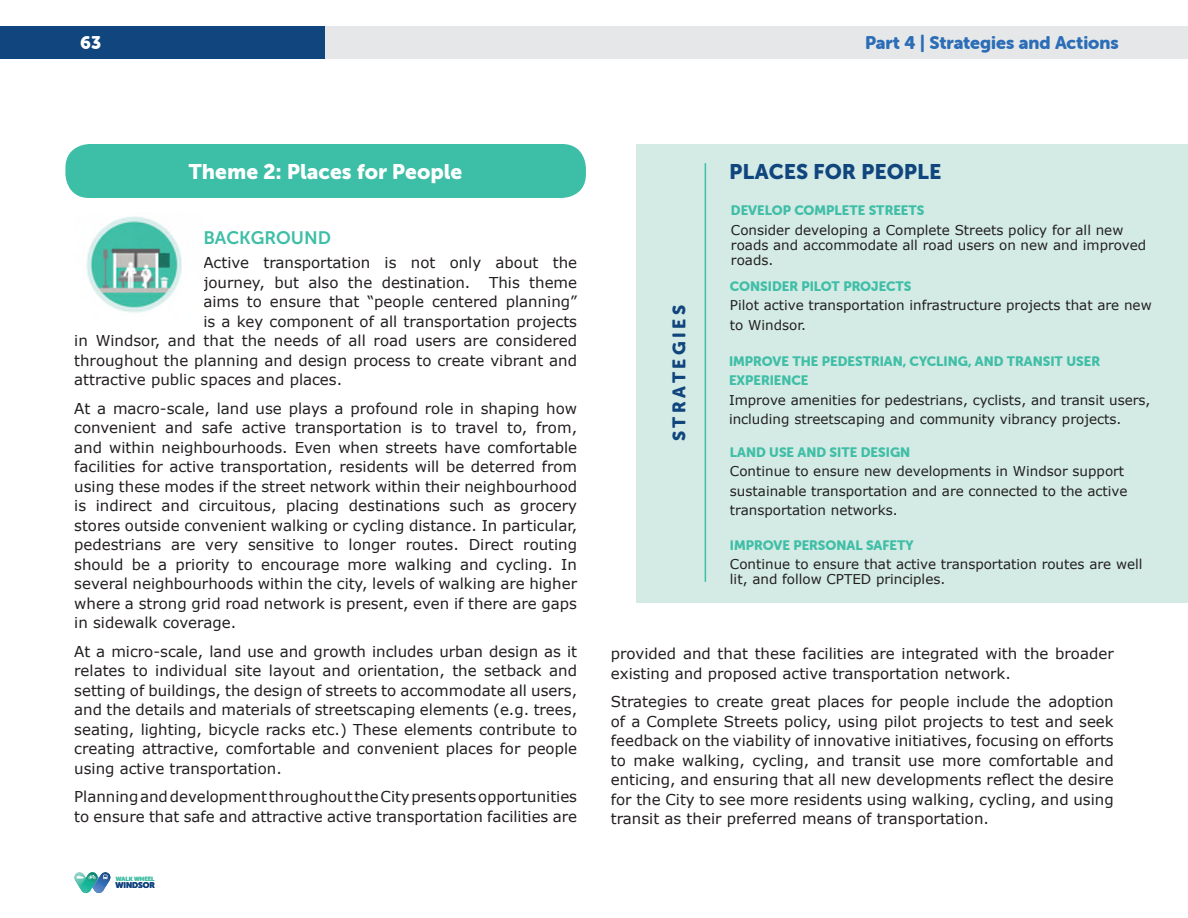
<style>
.page{position:relative;width:1188px;height:918px;background:#fff}
.page>*{position:absolute;margin:0;border:0;box-sizing:border-box;transform-origin:0 0}
.Theme_Legend{font:21px "Museo Sans 900";color:#fff}
.Pop-Out_Title{font:21px "Museo Sans 900";color:#11457e}
.t1{font:18px "Museo Sans Rounded 900";color:#2b6db6}
.t2{font:18px "Museo Sans 700";color:#3dbea6}
.t3{font:18px "Museo Sans Rounded 900";letter-spacing:.2em;color:#11457e}
.t4{font:18px "Museo Sans Rounded 900";color:#fff}
.Body{font:15px/19.5px "MS Reference Sans Serif";color:#231f20}
.Bullets__L1{font:13.5px/19.5px "MS Reference Sans Serif";color:#231f20}
.Bullets__L1-2{font:13.5px/19.5px "Museo Sans Rounded 900";color:#40bea7}
.t5{font:8.25px "Museo Sans Rounded 900";color:#13447f}
.t6{font:6px "Museo Sans Rounded 900";color:#46bfa6}
</style>
<div class="page">
<div style="left:0;top:26px;width:326px;height:32px;background:#11457e"></div>
<div style="left:326px;top:26px;width:862px;height:32px;background:#e6e7e9"></div>
<svg style="left:74px;top:872px;width:37px;height:20px"></svg>
<div style="left:65px;top:144px;width:521px;height:54px;background:#3dbea6;border-radius:24px"></div>
<img style="left:86px;top:216px;width:96px;height:97px">
<div style="left:636px;top:144px;width:552px;height:458px;background:#d3ebe4"></div>
<hr style="left:705px;top:163px;width:1px;height:419px;background:#3dbea6">
<p class="t4" style="left:80px;top:32px;width:23px">63</p>
<p class="t1" style="left:865px;top:32px;width:255px">Part 4 | Strategies and Actions</p>
<p class="Theme_Legend" style="left:189px;top:160px;width:275px">Theme 2: Places for People</p>
<h2 class="t2" style="left:203px;top:228px;width:129px">BACKGROUND</h2>
<p class="Body" style="left:203px;top:252px;width:375px">Active transportation is not only about the journey, but also the destination.</p>
<p class="Body" style="left:489px;top:272px;width:89px">This theme</p>
<p class="Body" style="left:203px;top:291px;width:375px">aims to ensure that “people centered planning”</p>
<p class="Body" style="left:203px;top:311px;width:375px">is a key component of all transportation projects</p>
<p class="Body" style="left:74px;top:330px;width:504px">in Windsor, and that the needs of all road users are considered</p>
<p class="Body" style="left:74px;top:350px;width:504px">throughout the planning and design process to create vibrant and</p>
<p class="Body" style="left:74px;top:369px;width:269px">attractive public spaces and places.</p>
<p class="Body" style="left:74px;top:398px;width:504px;text-align:justify">At a macro-scale, land use plays a profound role in shaping how convenient and safe active transportation is to travel to, from, and within neighbourhoods. Even when streets have comfortable facilities for active transportation, residents will be deterred from using these modes if the street network within their neighbourhood is indirect and circuitous, placing destinations such as grocery stores outside convenient walking or cycling distance. In particular, pedestrians are very sensitive to longer routes. Direct routing should be a priority to encourage more walking and cycling. In several neighbourhoods within the city, levels of walking are higher where a strong grid road network is present, even if there are gaps in sidewalk coverage.</p>
<p class="Body" style="left:74px;top:641px;width:504px;text-align:justify">At a micro-scale, land use and growth includes urban design as it relates to individual site layout and orientation, the setback and setting of buildings, the design of streets to accommodate all users, and the details and materials of streetscaping elements (e.g. trees, seating, lighting, bicycle racks etc.) These elements contribute to creating attractive, comfortable and convenient places for people using active transportation.</p>
<p class="Body" style="left:74px;top:786px;width:504px">Planning and development throughout the City presents opportunities to ensure that safe and attractive active transportation facilities are</p>
<p class="t6" style="left:116px;top:875px;width:40px">WALK WHEEL</p>
<p class="t5" style="left:115px;top:880px;width:41px">WINDSOR</p>
<p class="t3" style="left:669px;top:441px;width:138px;rotate:-90deg">STRATEGIES</p>
<p class="Pop-Out_Title" style="left:729px;top:160px;width:214px">PLACES FOR PEOPLE</p>
<p class="Bullets__L1-2" style="left:731px;top:201px;width:195px">DEVELOP COMPLETE STREETS</p>
<p class="Bullets__L1" style="left:731px;top:222px;width:417px;line-height:15px">Consider developing a Complete Streets policy for all new roads and accommodate all road users on new and improved roads.</p>
<p class="Bullets__L1-2" style="left:730px;top:277px;width:183px">CONSIDER PILOT PROJECTS</p>
<p class="Bullets__L1" style="left:730px;top:295px;width:423px">Pilot active transportation infrastructure projects that are new to Windsor.</p>
<p class="Bullets__L1-2" style="left:729px;top:351px;width:373px">IMPROVE THE PEDESTRIAN, CYCLING, AND TRANSIT USER<br>EXPERIENCE</p>
<p class="Bullets__L1" style="left:729px;top:390px;width:423px">Improve amenities for pedestrians, cyclists, and transit users, including streetscaping and community vibrancy projects.</p>
<p class="Bullets__L1-2" style="left:730px;top:442px;width:182px">LAND USE AND SITE DESIGN</p>
<p class="Bullets__L1" style="left:730px;top:461px;width:399px">Continue to ensure new developments in Windsor support sustainable transportation and are connected to the active transportation networks.</p>
<p class="Bullets__L1-2" style="left:730px;top:535px;width:185px">IMPROVE PERSONAL SAFETY</p>
<p class="Bullets__L1" style="left:730px;top:556px;width:414px;line-height:15px">Continue to ensure that active transportation routes are well lit, and follow CPTED principles.</p>
<p class="Body" style="left:611px;top:644px;width:504px">provided and that these facilities are integrated with the broader existing and proposed active transportation network.</p>
<p class="Body" style="left:611px;top:692px;width:504px;text-align:justify">Strategies to create great places for people include the adoption of a Complete Streets policy, using pilot projects to test and seek feedback on the viability of innovative initiatives, focusing on efforts to make walking, cycling, and transit use more comfortable and enticing, and ensuring that all new developments reflect the desire for the City to see more residents using walking, cycling, and using transit as their preferred means of transportation.</p>
</div>
